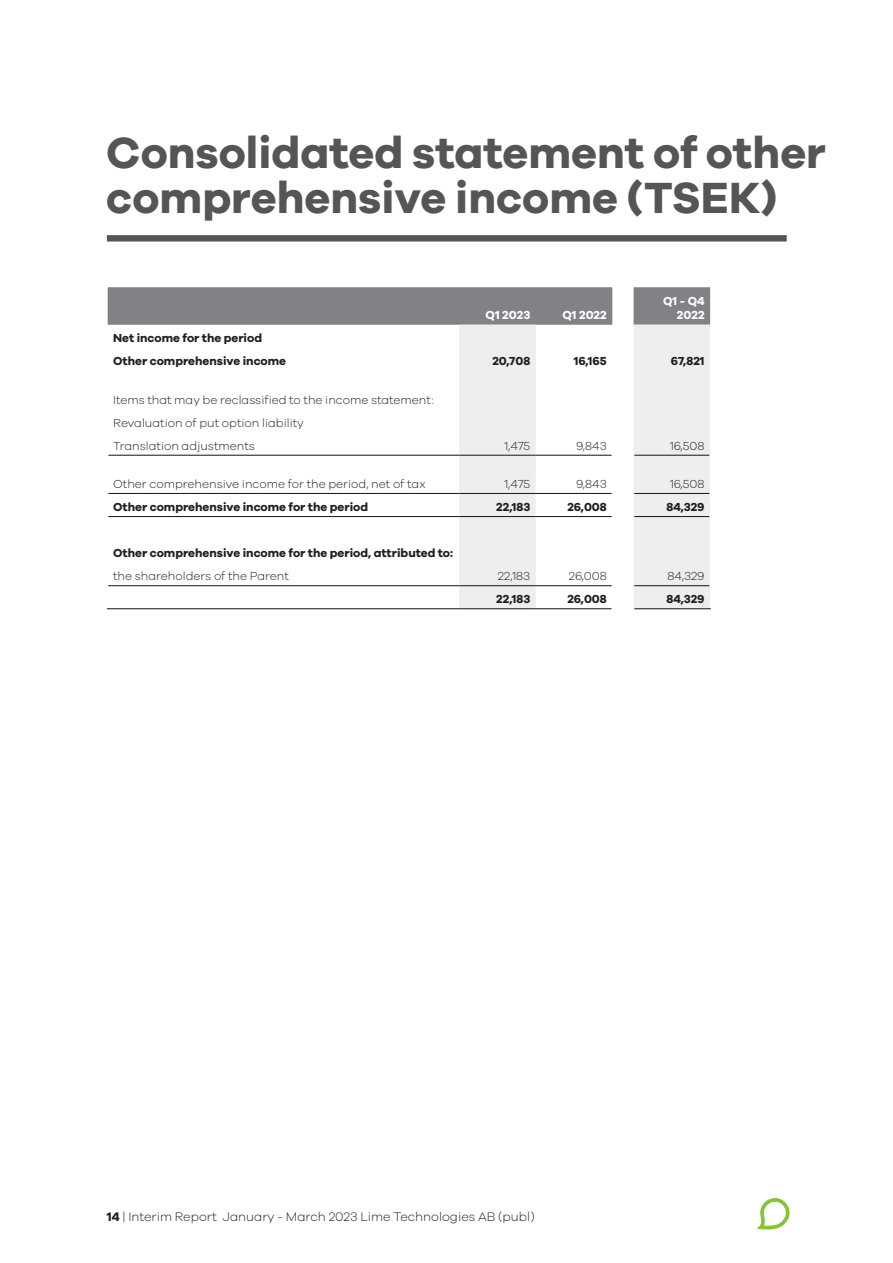
<style>
.page{position:relative;width:893px;height:1263px;background:#fff}
.page>*{position:absolute;margin:0;border:0;box-sizing:border-box;transform-origin:0 0}
.Huvudrubrik{font:700 45px "Galano Grotesque";color:#545557}
.t1{font:300 12.75px "Galano Grotesque";color:#231f20}
.Tabell{font:300 12px "Galano Grotesque";color:#231f20}
.Tabell_-_bold{font:700 12px "Galano Grotesque";color:#231f20}
.Tabell_runrik{font:700 12px/14.4px "Galano Grotesque";color:#fff;text-align:right}
.s1{font-weight:700}
</style>
<div class="page">
<svg style="left:108px;top:287px;width:602px;height:38px;background:#86888b"></svg>
<svg style="left:459px;top:325px;width:251px;height:283px;fill:#eeeeef"></svg>
<hr style="left:108px;top:455px;width:351px;height:1px;background:#231f20">
<hr style="left:459px;top:455px;width:77px;height:1px;background:#231f20">
<hr style="left:536px;top:455px;width:76px;height:1px;background:#231f20">
<hr style="left:108px;top:493px;width:351px;height:1px;background:#231f20">
<hr style="left:459px;top:493px;width:77px;height:1px;background:#231f20">
<hr style="left:536px;top:493px;width:76px;height:1px;background:#231f20">
<hr style="left:108px;top:516px;width:351px;height:1px;background:#231f20">
<hr style="left:459px;top:516px;width:77px;height:1px;background:#231f20">
<hr style="left:536px;top:516px;width:76px;height:1px;background:#231f20">
<hr style="left:634px;top:455px;width:75px;height:1px;background:#231f20">
<hr style="left:634px;top:493px;width:75px;height:1px;background:#231f20">
<hr style="left:634px;top:516px;width:75px;height:1px;background:#231f20">
<hr style="left:108px;top:585px;width:351px;height:1px;background:#231f20">
<hr style="left:459px;top:585px;width:77px;height:1px;background:#231f20">
<hr style="left:536px;top:585px;width:76px;height:1px;background:#231f20">
<hr style="left:107px;top:608px;width:352px;height:1px;background:#231f20">
<hr style="left:459px;top:608px;width:77px;height:1px;background:#231f20">
<hr style="left:536px;top:608px;width:76px;height:1px;background:#231f20">
<hr style="left:634px;top:585px;width:75px;height:1px;background:#231f20">
<hr style="left:634px;top:608px;width:77px;height:1px;background:#231f20">
<div style="left:107px;top:235px;width:680px;height:6px;background:#545557"></div>
<svg style="left:757px;top:1198px;width:33px;height:31px"></svg>
<p class="Huvudrubrik" style="left:106px;top:125px;width:721px">Consolidated statement of other</p>
<p class="Huvudrubrik" style="left:106px;top:170px;width:672px">comprehensive income (TSEK)</p>
<p class="Tabell_runrik" style="left:486px;top:308px;width:46px">Q1 2023</p>
<p class="Tabell_runrik" style="left:562px;top:308px;width:46px">Q1 2022</p>
<p class="Tabell_runrik" style="left:663px;top:293px;width:43px">Q1 - Q4<br>2022</p>
<p class="Tabell_-_bold" style="left:113px;top:331px;width:150px">Net income for the period</p>
<p class="Tabell_-_bold" style="left:113px;top:354px;width:175px">Other comprehensive income</p>
<p class="Tabell_-_bold" style="left:492px;top:354px;width:39px">20,708</p>
<p class="Tabell_-_bold" style="left:574px;top:354px;width:34px">16,165</p>
<p class="Tabell_-_bold" style="left:671px;top:354px;width:35px">67,821</p>
<p class="Tabell" style="left:113px;top:392px;width:322px">Items that may be reclassified to the income statement:</p>
<p class="Tabell" style="left:113px;top:415px;width:192px">Revaluation of put option liability</p>
<p class="Tabell" style="left:113px;top:438px;width:143px">Translation adjustments</p>
<p class="Tabell" style="left:504px;top:438px;width:28px">1,475</p>
<p class="Tabell" style="left:576px;top:438px;width:32px">9,843</p>
<p class="Tabell" style="left:670px;top:438px;width:36px">16,508</p>
<p class="Tabell" style="left:113px;top:477px;width:314px">Other comprehensive income for the period, net of tax</p>
<p class="Tabell" style="left:504px;top:477px;width:28px">1,475</p>
<p class="Tabell" style="left:576px;top:477px;width:32px">9,843</p>
<p class="Tabell" style="left:670px;top:477px;width:36px">16,508</p>
<p class="Tabell_-_bold" style="left:113px;top:499px;width:256px">Other comprehensive income for the period</p>
<p class="Tabell_-_bold" style="left:496px;top:499px;width:35px">22,183</p>
<p class="Tabell_-_bold" style="left:567px;top:499px;width:41px">26,008</p>
<p class="Tabell_-_bold" style="left:666px;top:499px;width:40px">84,329</p>
<p class="Tabell_-_bold" style="left:113px;top:546px;width:341px">Other comprehensive income for the period, attributed to:</p>
<p class="Tabell" style="left:113px;top:569px;width:177px">the shareholders of the Parent</p>
<p class="Tabell" style="left:498px;top:569px;width:34px">22,183</p>
<p class="Tabell" style="left:569px;top:569px;width:39px">26,008</p>
<p class="Tabell" style="left:668px;top:569px;width:38px">84,329</p>
<p class="Tabell_-_bold" style="left:496px;top:592px;width:35px">22,183</p>
<p class="Tabell_-_bold" style="left:567px;top:592px;width:41px">26,008</p>
<p class="Tabell_-_bold" style="left:666px;top:592px;width:40px">84,329</p>
<p class="t1" style="left:107px;top:1209px;width:429px"><span class="s1">14</span> | Interim Report January - March 2023 Lime Technologies AB (publ)</p>
</div>
